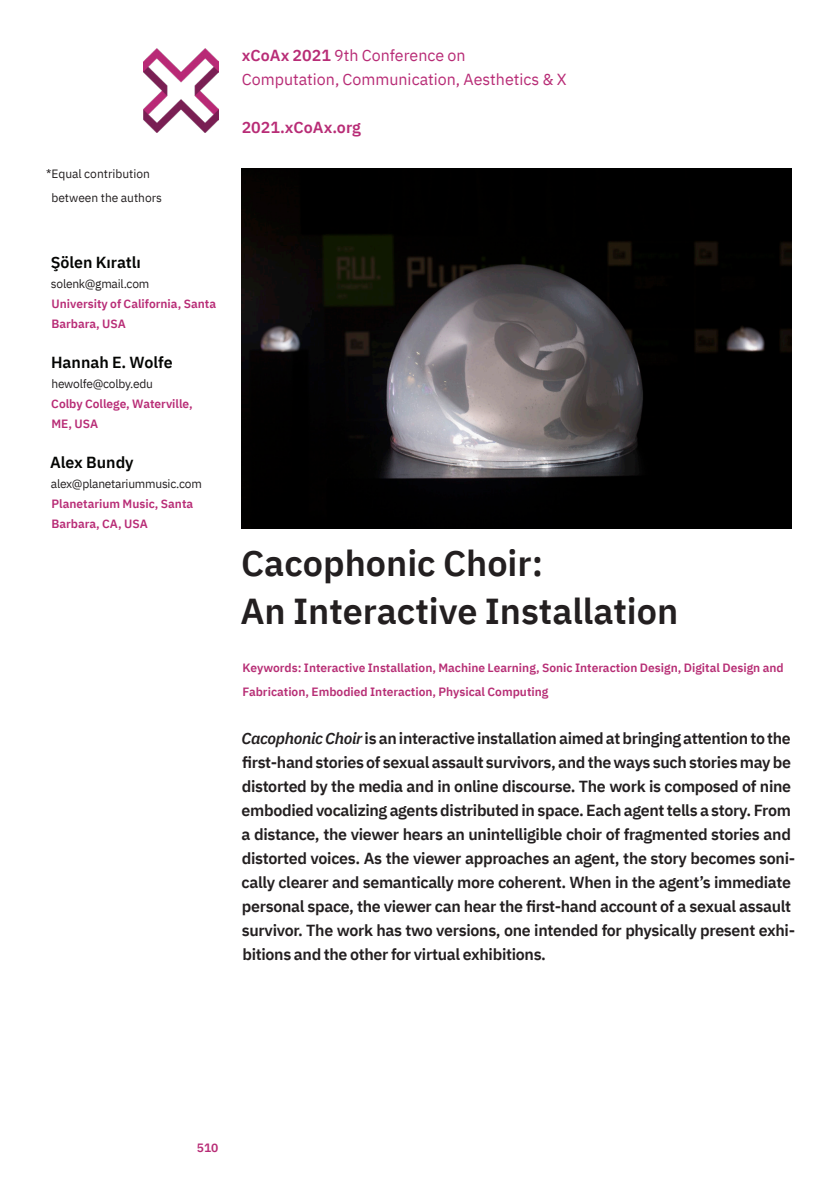
<style>
.page{position:relative;width:840px;height:1191px;background:#fff}
.page>*{position:absolute;margin:0;border:0;box-sizing:border-box;transform-origin:0 0}
.t1{font:600 36px "IBM Plex Sans";color:#231f20}
.t2{font:600 16px/24px "IBM Plex Sans";letter-spacing:-.02em;color:#231f20}
.t3{font:16px "IBM Plex Sans";color:#b82c76}
.t4{font:600 16px "IBM Plex Sans";color:#040503}
.t5{font:600 16px "IBM Plex Sans";color:#b82c76}
.t6{font:600 12px/24px "IBM Plex Sans";color:#b72e75}
.t7{font:600 12px/20px "IBM Plex Sans";color:#b82c76}
.t8{font:12px "IBM Plex Sans";letter-spacing:-.02em;color:#231f20}
.t9{font:12px/24px "IBM Plex Sans";color:#231f20}
.s1{font-weight:600}
.s2{font-style:italic}
</style>
<div class="page">
<img style="left:143px;top:48px;width:75px;height:85px">
<img style="left:241px;top:168px;width:550px;height:360px">
<p class="t9" style="left:51px;top:161px;width:112px;text-indent:-5px">*Equal contribution between the authors</p>
<p class="t4" style="left:51px;top:250px;width:92px">Şölen Kıratlı</p>
<p class="t8" style="left:51px;top:275px;width:100px">solenk@gmail.com</p>
<p class="t7" style="left:51px;top:293px;width:166px">University of California, Santa<br>Barbara, USA</p>
<p class="t4" style="left:51px;top:350px;width:123px">Hannah E. Wolfe</p>
<p class="t8" style="left:51px;top:375px;width:103px">hewolfe@colby.edu</p>
<p class="t7" style="left:51px;top:393px;width:143px">Colby College, Waterville,<br>ME, USA</p>
<p class="t4" style="left:50px;top:450px;width:85px">Alex Bundy</p>
<p class="t8" style="left:51px;top:475px;width:152px">alex@planetariummusic.com</p>
<p class="t7" style="left:51px;top:493px;width:143px">Planetarium Music, Santa<br>Barbara, CA, USA</p>
<p class="t3" style="left:242px;top:43px;width:225px"><span class="s1">xCoAx 2021</span> 9th Conference on</p>
<p class="t3" style="left:242px;top:67px;width:326px">Computation, Communication, Aesthetics &amp; X</p>
<p class="t5" style="left:241px;top:114px;width:120px">2021.xCoAx.org</p>
<p class="t1" style="left:241px;top:535px;width:303px">Cacophonic Choir:</p>
<p class="t1" style="left:240px;top:583px;width:439px">An Interactive Installation</p>
<p class="t6" style="left:242px;top:655px;width:542px">Keywords: Interactive Installation, Machine Learning, Sonic Interaction Design, Digital Design and<br>Fabrication, Embodied Interaction, Physical Computing</p>
<p class="t2" style="left:241px;top:725px;width:554px"><span class="s2">Cacophonic Choir</span> is an interactive installation aimed at bringing attention to the first-hand stories of sexual assault survivors, and the ways such stories may be distorted by the media and in online discourse. The work is composed of nine embodied vocalizing agents distributed in space. Each agent tells a story. From a distance, the viewer hears an unintelligible choir of fragmented stories and distorted voices. As the viewer approaches an agent, the story becomes soni&shy;cally clearer and semantically more coherent. When in the agent’s immediate personal space, the viewer can hear the first-hand account of a sexual assault survivor. The work has two versions, one intended for physically present exhi&shy;bitions and the other for virtual exhibitions.</p>
<p class="t7" style="left:197px;top:1137px;width:23px">510</p>
</div>
